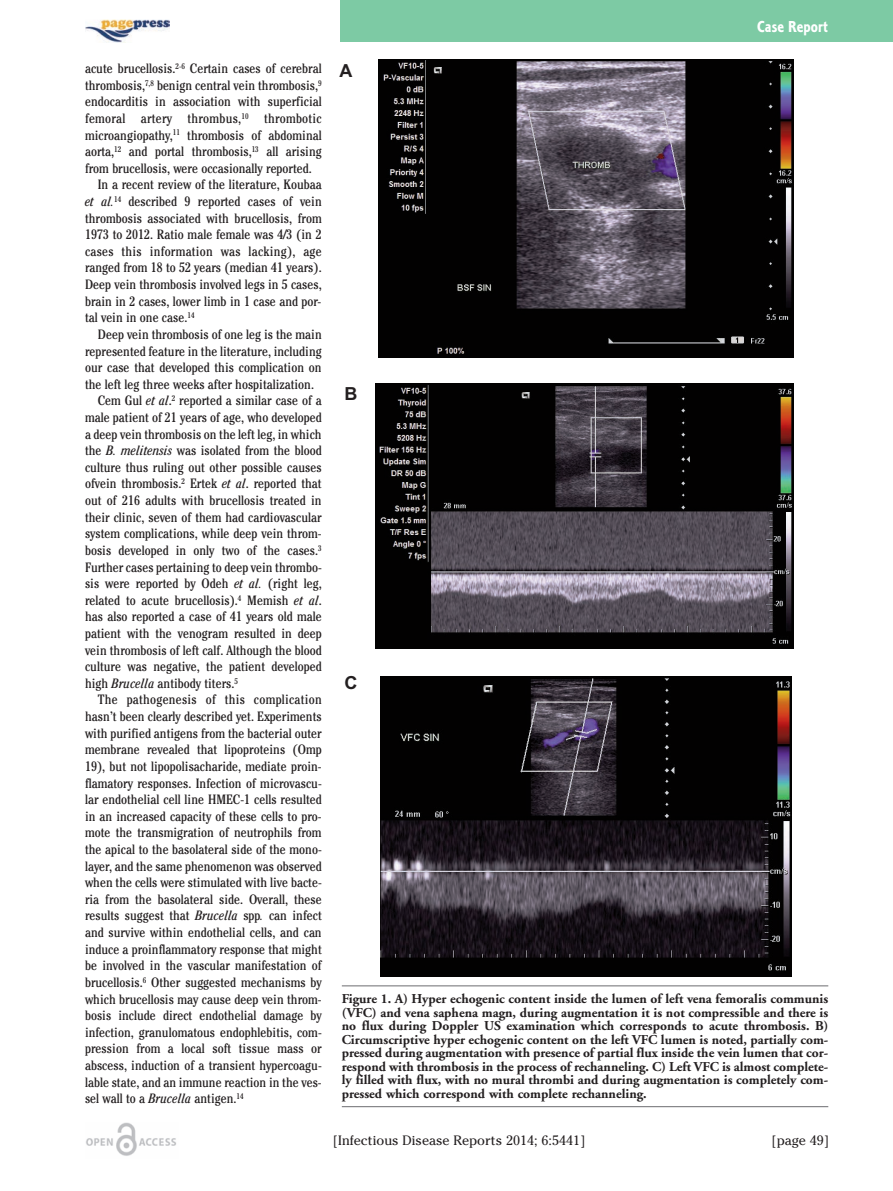
<style>
.page{position:relative;width:893px;height:1191px;background:#fff}
.page>*{position:absolute;margin:0;border:0;box-sizing:border-box;transform-origin:0 0}
.t1{font:700 18px "Arial";color:#231f20}
.t2{font:16.5px "Corinthian Bold Condensed Plain";color:#fff}
.t3{font:condensed 13.5px "Cheltenham";color:#231f20}
.t4{font:700 13.5px/13.5px "Adobe Garamond";color:#231f20;text-align:justify}
.t5{font:condensed 13.5px "Cheltenham";letter-spacing:.02em;color:#231f20}
.t6{font:13.5px "Cheltenham";color:#231f20}
.s1{font-style:italic}
</style>
<div class="page">
<div style="left:340px;top:0;width:553px;height:42px;background:#7dcaa4"></div>
<img style="left:86px;top:1123px;width:90px;height:33px">
<img style="left:85px;top:19px;width:85px;height:24px">
<hr style="left:342px;top:985px;width:486px;height:1px;background:#6c6d70">
<hr style="left:342px;top:1106px;width:486px;height:1px;background:#6c6d70">
<img style="left:378px;top:59px;width:415px;height:298px">
<img style="left:375px;top:383px;width:418px;height:265px">
<img style="left:380px;top:676px;width:411px;height:300px">
<p class="t3" style="left:85px;top:64px;width:238px">acute brucellosis.<sup>2-6</sup> Certain cases of cerebral</p>
<p class="t3" style="left:85px;top:80px;width:238px">thrombosis,<sup>7,8</sup> benign central vein thrombosis,<sup>9</sup></p>
<p class="t3" style="left:85px;top:97px;width:238px">endocarditis in association with superficial</p>
<p class="t5" style="left:85px;top:113px;width:238px">femoral artery thrombus,<sup>10</sup> thrombotic</p>
<p class="t3" style="left:85px;top:130px;width:238px">microangiopathy,<sup>11</sup> thrombosis of abdominal</p>
<p class="t3" style="left:85px;top:147px;width:238px">aorta,<sup>12</sup> and portal thrombosis,<sup>13</sup> all arising</p>
<p class="t3" style="left:85px;top:163px;width:228px">from brucellosis, were occasionally reported.</p>
<p class="t3" style="left:98px;top:180px;width:225px">In a recent review of the literature, Koubaa</p>
<p class="t3" style="left:85px;top:196px;width:238px"><span class="s1">et al.</span><sup>14</sup> described 9 reported cases of vein</p>
<p class="t3" style="left:85px;top:213px;width:238px">thrombosis associated with brucellosis, from</p>
<p class="t3" style="left:85px;top:230px;width:238px">1973 to 2012. Ratio male female was 4/3 (in 2</p>
<p class="t5" style="left:85px;top:246px;width:238px">cases this information was lacking), age</p>
<p class="t3" style="left:85px;top:263px;width:238px">ranged from 18 to 52 years (median 41 years).</p>
<p class="t3" style="left:85px;top:279px;width:238px">Deep vein thrombosis involved legs in 5 cases,</p>
<p class="t3" style="left:85px;top:296px;width:238px">brain in 2 cases, lower limb in 1 case and por-</p>
<p class="t3" style="left:85px;top:313px;width:111px">tal vein in one case.<sup>14</sup></p>
<p class="t3" style="left:98px;top:329px;width:225px">Deep vein thrombosis of one leg is the main</p>
<p class="t3" style="left:85px;top:346px;width:238px">represented feature in the literature, including</p>
<p class="t3" style="left:85px;top:363px;width:238px">our case that developed this complication on</p>
<p class="t3" style="left:85px;top:379px;width:230px">the left leg three weeks after hospitalization.</p>
<p class="t3" style="left:98px;top:396px;width:225px">Cem Gul <span class="s1">et al</span>.<sup>2</sup> reported a similar case of a</p>
<p class="t3" style="left:85px;top:412px;width:238px">male patient of 21 years of age, who developed</p>
<p class="t3" style="left:85px;top:429px;width:238px">a deep vein thrombosis on the left leg, in which</p>
<p class="t3" style="left:85px;top:446px;width:238px">the <span class="s1">B. melitensis</span> was isolated from the blood</p>
<p class="t3" style="left:85px;top:462px;width:238px">culture thus ruling out other possible causes</p>
<p class="t3" style="left:85px;top:479px;width:238px">ofvein thrombosis.<sup>2</sup> Ertek <span class="s1">et al</span>. reported that</p>
<p class="t3" style="left:85px;top:495px;width:238px">out of 216 adults with brucellosis treated in</p>
<p class="t3" style="left:85px;top:512px;width:238px">their clinic, seven of them had cardiovascular</p>
<p class="t3" style="left:85px;top:529px;width:238px">system complications, while deep vein throm-</p>
<p class="t3" style="left:85px;top:545px;width:238px">bosis developed in only two of the cases.<sup>3</sup></p>
<p class="t3" style="left:85px;top:562px;width:238px">Further cases pertaining to deep vein thrombo-</p>
<p class="t3" style="left:85px;top:578px;width:238px">sis were reported by Odeh <span class="s1">et al.</span> (right leg,</p>
<p class="t3" style="left:85px;top:595px;width:238px">related to acute brucellosis).<sup>4</sup> Memish <span class="s1">et al</span>.</p>
<p class="t3" style="left:85px;top:612px;width:238px">has also reported a case of 41 years old male</p>
<p class="t3" style="left:85px;top:628px;width:238px">patient with the venogram resulted in deep</p>
<p class="t3" style="left:85px;top:645px;width:238px">vein thrombosis of left calf. Although the blood</p>
<p class="t3" style="left:85px;top:662px;width:238px">culture was negative, the patient developed</p>
<p class="t3" style="left:85px;top:678px;width:154px">high <span class="s1">Brucella</span> antibody titers.<sup>5</sup></p>
<p class="t5" style="left:98px;top:695px;width:226px">The pathogenesis of this complication</p>
<p class="t3" style="left:85px;top:711px;width:238px">hasn’t been clearly described yet. Experiments</p>
<p class="t3" style="left:85px;top:728px;width:238px">with purified antigens from the bacterial outer</p>
<p class="t3" style="left:85px;top:745px;width:238px">membrane revealed that lipoproteins (Omp</p>
<p class="t3" style="left:85px;top:761px;width:238px">19), but not lipopolisacharide, mediate proin-</p>
<p class="t3" style="left:85px;top:778px;width:238px">flamatory responses. Infection of microvascu-</p>
<p class="t3" style="left:85px;top:794px;width:238px">lar endothelial cell line HMEC-1 cells resulted</p>
<p class="t3" style="left:85px;top:811px;width:238px">in an increased capacity of these cells to pro-</p>
<p class="t3" style="left:85px;top:828px;width:238px">mote the transmigration of neutrophils from</p>
<p class="t3" style="left:85px;top:844px;width:238px">the apical to the basolateral side of the mono-</p>
<p class="t3" style="left:85px;top:861px;width:238px">layer, and the same phenomenon was observed</p>
<p class="t3" style="left:85px;top:877px;width:238px">when the cells were stimulated with live bacte-</p>
<p class="t3" style="left:85px;top:894px;width:238px">ria from the basolateral side. Overall, these</p>
<p class="t3" style="left:85px;top:911px;width:238px">results suggest that <span class="s1">Brucella</span> spp<span class="s1">.</span> can infect</p>
<p class="t3" style="left:85px;top:927px;width:238px">and survive within endothelial cells, and can</p>
<p class="t3" style="left:85px;top:944px;width:238px">induce a proinflammatory response that might</p>
<p class="t3" style="left:85px;top:960px;width:238px">be involved in the vascular manifestation of</p>
<p class="t3" style="left:85px;top:977px;width:238px">brucellosis.<sup>6</sup> Other suggested mechanisms by</p>
<p class="t3" style="left:85px;top:994px;width:238px">which brucellosis may cause deep vein throm-</p>
<p class="t3" style="left:85px;top:1010px;width:238px">bosis include direct endothelial damage by</p>
<p class="t3" style="left:85px;top:1027px;width:238px">infection, granulomatous endophlebitis, com-</p>
<p class="t3" style="left:85px;top:1044px;width:238px">pression from a local soft tissue mass or</p>
<p class="t3" style="left:85px;top:1060px;width:238px">abscess, induction of a transient hypercoagu-</p>
<p class="t3" style="left:85px;top:1077px;width:238px">lable state, and an immune reaction in the ves-</p>
<p class="t3" style="left:85px;top:1093px;width:160px">sel wall to a <span class="s1">Brucella</span> antigen.<sup>14</sup></p>
<h1 class="t1" style="left:339px;top:61px;width:14px">A</h1>
<h1 class="t1" style="left:344px;top:383px;width:14px">B</h1>
<h1 class="t1" style="left:344px;top:672px;width:14px">C</h1>
<p class="t2" style="left:757px;top:21px;width:72px">Case Report</p>
<p class="t4" style="left:342px;top:993px;width:488px">Figure 1. A) Hyper echogenic content inside the lumen of left vena femoralis communis (VFC) and vena saphena magn, during augmentation it is not compressible and there is no flux during Doppler US examination which corresponds to acute thrombosis. B)<br>Circumscriptive hyper echogenic content on the left VFC lumen is noted, partially com&shy;pressed during augmentation with presence of partial flux inside the vein lumen that cor&shy;respond with thrombosis in the process of rechanneling. C) Left VFC is almost complete&shy;ly filled with flux, with no mural thrombi and during augmentation is completely com&shy;pressed which correspond with complete rechanneling.</p>
<p class="t6" style="left:333px;top:1132px;width:254px">[Infectious Disease Reports 2014; 6:5441]</p>
<p class="t6" style="left:771px;top:1132px;width:59px">[page 49]</p>
</div>
